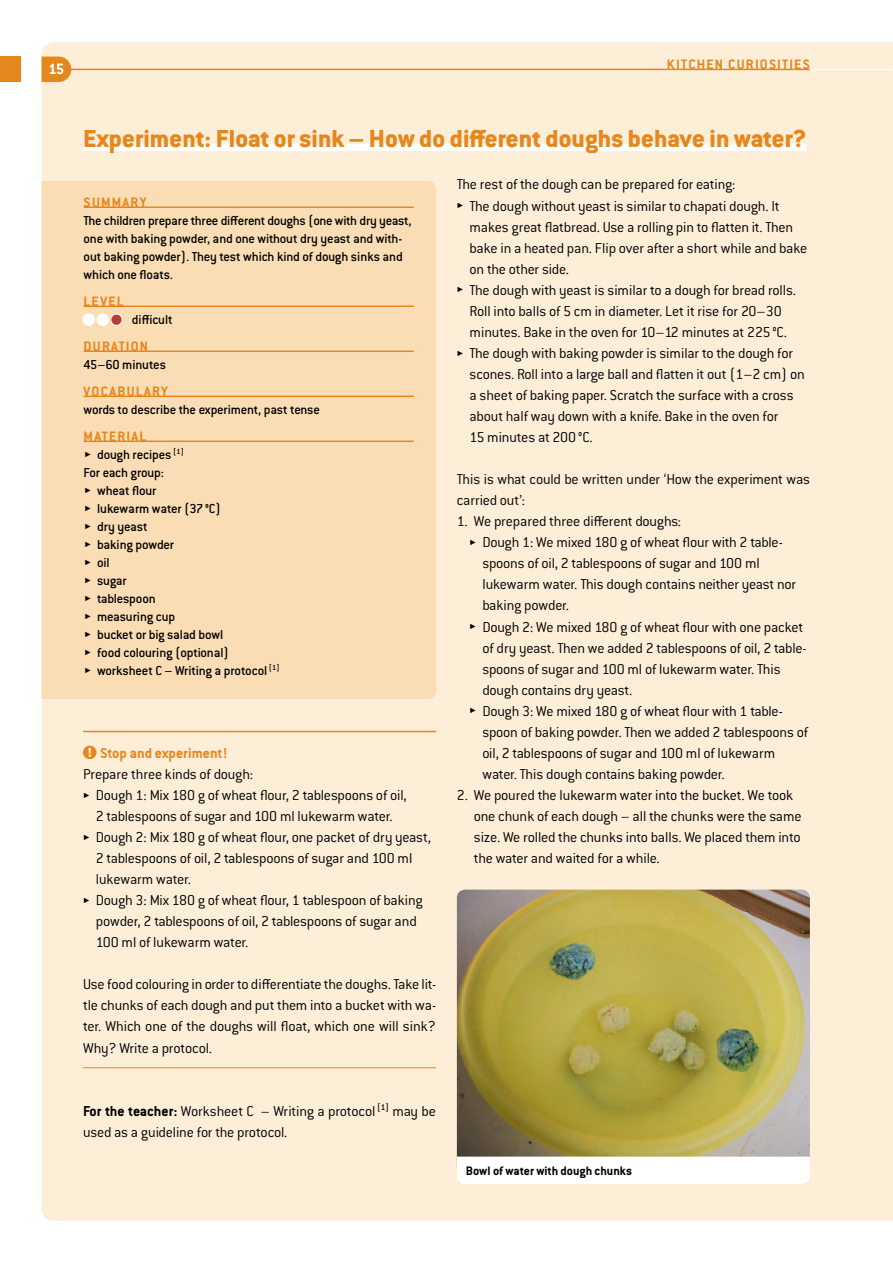
<style>
.page{position:relative;width:893px;height:1263px;background:#fff}
.page>*{position:absolute;margin:0;border:0;box-sizing:border-box;transform-origin:0 0}
.H3_18pt_Kitchen{font:800 27px "Conduit ITC Pro";letter-spacing:.005em;color:#e6871e}
.t1{font:700 16.5px "Conduit ITC Pro";color:#fff}
._01_Copy_Stop_Kitche{font:300 15.75px/21px "Conduit ITC Pro";letter-spacing:-.015em;color:#000}
._01_Copy_OhneLZ{font:300 15.75px/21px "Conduit ITC Pro";letter-spacing:-.015em;color:#000}
._01_Copy{font:300 15.75px/21px "Conduit ITC Pro";letter-spacing:-.015em;color:#000}
._01_Copy_Stop_KITCHE{font:300 15.75px "Conduit ITC Pro";letter-spacing:-.01em;color:#000}
.t2{font:700 15.75px "Conduit ITC Pro";color:#e6871e}
._03_Summary_Head_Kit{font:700 15px "Conduit ITC Pro";letter-spacing:.08em;color:#e6871e}
._03_Summary_Kitchen{font:500 14.25px/18px "Conduit ITC Pro";letter-spacing:-.015em;color:#000}
._01_BU{font:700 13.5px "Conduit ITC Pro";color:#000}
.s1{font-family:"Klavika Arrows";font-size:10.5px}
.s2{font-weight:700}
</style>
<div class="page">
<div style="left:42px;top:42px;width:851px;height:1179px;background:#fdeed8"></div>
<div style="left:83px;top:144px;width:723px;height:7px;background:#fff"></div>
<hr style="left:83px;top:731px;width:353px;height:1px;background:#e6871e">
<hr style="left:83px;top:1067px;width:353px;height:1px;background:#e6871e">
<img style="left:457px;top:889px;width:353px;height:267px">
<svg style="left:457px;top:1156px;width:353px;height:28px"></svg>
<div style="left:42px;top:181px;width:394px;height:518px;background:#faddb4"></div>
<hr style="left:84px;top:207px;width:330px;height:1px;background:#e6871e">
<hr style="left:84px;top:306px;width:330px;height:1px;background:#e6871e">
<hr style="left:84px;top:351px;width:330px;height:1px;background:#e6871e">
<hr style="left:84px;top:396px;width:330px;height:1px;background:#e6871e">
<hr style="left:84px;top:441px;width:330px;height:1px;background:#e6871e">
<div style="left:82px;top:313px;width:13px;height:13px;border:2px solid #fff;border-radius:50%"></div>
<div style="left:96px;top:313px;width:13px;height:13px;border:2px solid #fff;border-radius:50%"></div>
<div style="left:110px;top:313px;width:13px;height:13px;border:2px solid #fff;border-radius:50%"></div>
<hr style="left:43px;top:69px;width:767px;height:1px;background:#e6871e">
<hr style="left:810px;top:69px;width:83px;height:1px;background:#fff">
<div style="left:0;top:57px;width:21px;height:25px;background:#e6871e"></div>
<div style="left:41px;top:57px;width:30px;height:25px;background:#e6871e;border-radius:13px"></div>
<svg style="left:84px;top:314px;width:38px;height:11px"></svg>
<p class="t1" style="left:48px;top:59px;width:17px">15</p>
<p class="_03_Summary_Head_Kit" style="left:667px;top:55px;width:144px">KITCHEN CURIOSITIES</p>
<p class="H3_18pt_Kitchen" style="left:83px;top:123px;width:725px">Experiment: Float or sink – How do different doughs behave in water?</p>
<p class="_03_Summary_Head_Kit" style="left:84px;top:194px;width:64px">SUMMARY</p>
<p class="_03_Summary_Kitchen" style="left:84px;top:211px;width:329px">The children prepare three different doughs (one with dry yeast, one with baking powder, and one without dry yeast and with&shy;out baking powder). They test which kind of dough sinks and which one floats.</p>
<p class="_03_Summary_Head_Kit" style="left:84px;top:293px;width:41px">LEVEL</p>
<p class="_03_Summary_Kitchen" style="left:132px;top:310px;width:42px">difficult</p>
<p class="_03_Summary_Head_Kit" style="left:84px;top:338px;width:66px">DURATION</p>
<p class="_03_Summary_Kitchen" style="left:84px;top:355px;width:84px">45–60 minutes</p>
<p class="_03_Summary_Head_Kit" style="left:84px;top:383px;width:86px">VOCABULARY</p>
<p class="_03_Summary_Kitchen" style="left:84px;top:400px;width:238px">words to describe the experiment, past tense</p>
<p class="_03_Summary_Head_Kit" style="left:84px;top:428px;width:64px">MATERIAL</p>
<p class="_03_Summary_Kitchen" style="left:84px;top:445px;width:101px"><sup>5</sup> dough recipes <sup>[1]</sup></p>
<p class="_03_Summary_Kitchen" style="left:84px;top:463px;width:82px">For each group:</p>
<p class="_03_Summary_Kitchen" style="left:84px;top:481px;width:74px"><sup>5</sup> wheat flour</p>
<p class="_03_Summary_Kitchen" style="left:84px;top:499px;width:138px"><sup>5</sup> lukewarm water (37°C)</p>
<p class="_03_Summary_Kitchen" style="left:84px;top:517px;width:65px"><sup>5</sup> dry yeast</p>
<p class="_03_Summary_Kitchen" style="left:84px;top:535px;width:91px"><sup>5</sup> baking powder</p>
<p class="_03_Summary_Kitchen" style="left:84px;top:553px;width:27px"><sup>5</sup> oil</p>
<p class="_03_Summary_Kitchen" style="left:84px;top:571px;width:44px"><sup>5</sup> sugar</p>
<p class="_03_Summary_Kitchen" style="left:84px;top:589px;width:73px"><sup>5</sup> tablespoon</p>
<p class="_03_Summary_Kitchen" style="left:84px;top:607px;width:92px"><sup>5</sup> measuring cup</p>
<p class="_03_Summary_Kitchen" style="left:84px;top:625px;width:140px"><sup>5</sup> bucket or big salad bowl</p>
<p class="_03_Summary_Kitchen" style="left:84px;top:643px;width:146px"><sup>5</sup> food colouring (optional)</p>
<p class="_03_Summary_Kitchen" style="left:84px;top:661px;width:197px"><sup>5</sup> worksheet C – Writing a protocol <sup>[1]</sup></p>
<p class="t2" style="left:83px;top:744px;width:146px">■ Stop and experiment!</p>
<p class="_01_Copy_Stop_KITCHE" style="left:83px;top:765px;width:171px">Prepare three kinds of dough:</p>
<p class="_01_Copy_Stop_Kitche" style="left:83px;top:785px;width:325px;text-align:center"><span class="s1">5</span> Dough 1: Mix 180 g of wheat flour, 2 tablespoons of oil,<br>2 tablespoons of sugar and 100 ml lukewarm water.</p>
<p class="_01_Copy_Stop_Kitche" style="left:96px;top:827px;width:337px;text-indent:-13px"><span class="s1">5</span> Dough 2: Mix 180 g of wheat flour, one packet of dry yeast,<br>2 tablespoons of oil, 2 tablespoons of sugar and 100 ml lukewarm water.</p>
<p class="_01_Copy_Stop_Kitche" style="left:96px;top:890px;width:328px;text-indent:-13px"><span class="s1">5</span> Dough 3: Mix 180 g of wheat flour, 1 tablespoon of baking powder, 2 tablespoons of oil, 2 tablespoons of sugar and<br>100 ml of lukewarm water.</p>
<p class="_01_Copy_Stop_Kitche" style="left:83px;top:974px;width:355px;text-align:justify">Use food colouring in order to differentiate the doughs. Take lit&shy;tle chunks of each dough and put them into a bucket with wa&shy;ter. Which one of the doughs will float, which one will sink?<br>Why? Write a protocol.</p>
<p class="_01_Copy" style="left:83px;top:1100px;width:355px"><span class="s2">For the teacher:</span> Worksheet C – Writing a protocol <sup>[1]</sup> may be used as a guideline for the protocol.</p>
<p class="_01_Copy_OhneLZ" style="left:457px;top:174px;width:280px">The rest of the dough can be prepared for eating:</p>
<p class="_01_Copy_Stop_Kitche" style="left:470px;top:195px;width:339px;text-indent:-13px"><span class="s1">5</span> The dough without yeast is similar to chapati dough. It makes great flatbread. Use a rolling pin to flatten it. Then bake in a heated pan. Flip over after a short while and bake on the other side.</p>
<p class="_01_Copy_Stop_Kitche" style="left:457px;top:279px;width:341px;text-align:center"><span class="s1">5</span> The dough with yeast is similar to a dough for bread rolls.<br>Roll into balls of 5 cm in diameter. Let it rise for 20–30 minutes. Bake in the oven for 10–12 minutes at 225°C.</p>
<p class="_01_Copy_Stop_Kitche" style="left:470px;top:343px;width:337px;text-indent:-13px"><span class="s1">5</span> The dough with baking powder is similar to the dough for scones. Roll into a large ball and flatten it out (1–2 cm) on a sheet of baking paper. Scratch the surface with a cross about half way down with a knife. Bake in the oven for<br>15 minutes at 200°C.</p>
<p class="_01_Copy_OhneLZ" style="left:457px;top:469px;width:355px">This is what could be written under ‘How the experiment was carried out’:</p>
<p class="_01_Copy_Stop_Kitche" style="left:457px;top:511px;width:226px">1. We prepared three different doughs:</p>
<p class="_01_Copy_Stop_Kitche" style="left:482px;top:532px;width:315px;text-indent:-13px"><span class="s1">5</span> Dough 1: We mixed 180 g of wheat flour with 2 table&shy;spoons of oil, 2 tablespoons of sugar and 100 ml lukewarm water. This dough contains neither yeast nor baking powder.</p>
<p class="_01_Copy_Stop_Kitche" style="left:482px;top:616px;width:326px;text-indent:-13px"><span class="s1">5</span> Dough 2: We mixed 180 g of wheat flour with one packet of dry yeast. Then we added 2 tablespoons of oil, 2 table&shy;spoons of sugar and 100 ml of lukewarm water. This dough contains dry yeast.</p>
<p class="_01_Copy_Stop_Kitche" style="left:482px;top:700px;width:327px;text-indent:-13px"><span class="s1">5</span> Dough 3: We mixed 180 g of wheat flour with 1 table&shy;spoon of baking powder. Then we added 2 tablespoons of oil, 2 tablespoons of sugar and 100 ml of lukewarm water. This dough contains baking powder.</p>
<p class="_01_Copy_Stop_Kitche" style="left:474px;top:785px;width:329px;text-indent:-17px">2. We poured the lukewarm water into the bucket. We took one chunk of each dough – all the chunks were the same size. We rolled the chunks into balls. We placed them into the water and waited for a while.</p>
<p class="_01_BU" style="left:466px;top:1163px;width:168px">Bowl of water with dough chunks</p>
</div>
